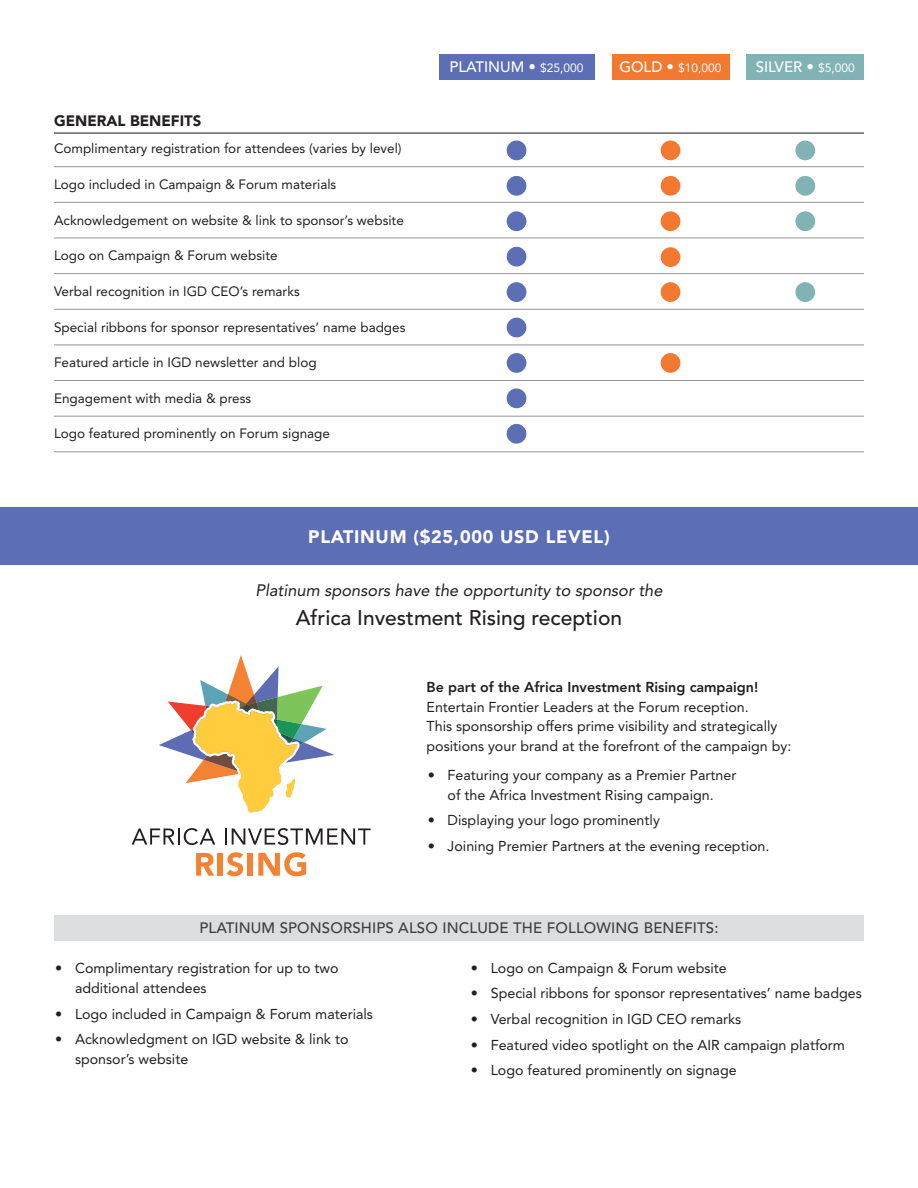
<style>
.page{position:relative;width:918px;height:1188px;background:#fff}
.page>*{position:absolute;margin:0;border:0;box-sizing:border-box;transform-origin:0 0}
.Feature{font:500 21px "Avenir";color:#231f20}
.level_head{font:900 18px "Avenir";letter-spacing:.04em;color:#fff}
.Spons_Op{font:italic 16.5px "Avenir";color:#231f20}
.Button_Head{font:500 15px "Avenir";letter-spacing:.01em;color:#3e3e3f}
.Button_Head-2{font:500 15px "Avenir";color:#fff}
.Head{font:900 15px "Avenir";color:#231f20}
.t1{font:14.25px/19.5px "Avenir";color:#231f20}
.Dash_List_Body{font:13.5px "Avenir";color:#231f20}
.Button_Head-3{font:12px "Avenir";color:#fff}
.s1{font-weight:400;font-size:12px}
.s2{font-weight:500;font-size:15px}
.s3{font-weight:800}
</style>
<div class="page">
<div style="left:0;top:508px;width:918px;height:57px;background:#5c6eb4"></div>
<div style="left:54px;top:915px;width:810px;height:26px;background:#dcdddf"></div>
<hr style="left:54px;top:132px;width:810px;height:2px;background:#636366">
<hr style="left:54px;top:166px;width:810px;height:1px;background:#939598">
<hr style="left:54px;top:202px;width:810px;height:1px;background:#939598">
<hr style="left:54px;top:238px;width:810px;height:1px;background:#939598">
<hr style="left:54px;top:273px;width:810px;height:1px;background:#939598">
<hr style="left:54px;top:309px;width:810px;height:1px;background:#939598">
<hr style="left:54px;top:345px;width:810px;height:1px;background:#939598">
<hr style="left:54px;top:380px;width:810px;height:1px;background:#939598">
<hr style="left:54px;top:416px;width:810px;height:1px;background:#939598">
<hr style="left:54px;top:451px;width:810px;height:1px;background:#939598">
<div style="left:795px;top:141px;width:20px;height:19px;background:#81b2b5;border-radius:50%"></div>
<div style="left:795px;top:176px;width:20px;height:20px;background:#81b2b5;border-radius:50%"></div>
<div style="left:795px;top:211px;width:20px;height:20px;background:#81b2b5;border-radius:50%"></div>
<div style="left:795px;top:282px;width:20px;height:20px;background:#81b2b5;border-radius:50%"></div>
<div style="left:507px;top:176px;width:19px;height:20px;background:#5c6eb4;border-radius:50%"></div>
<div style="left:507px;top:141px;width:19px;height:19px;background:#5c6eb4;border-radius:50%"></div>
<div style="left:507px;top:211px;width:19px;height:20px;background:#5c6eb4;border-radius:50%"></div>
<div style="left:507px;top:247px;width:19px;height:20px;background:#5c6eb4;border-radius:50%"></div>
<div style="left:507px;top:282px;width:19px;height:20px;background:#5c6eb4;border-radius:50%"></div>
<div style="left:507px;top:318px;width:19px;height:19px;background:#5c6eb4;border-radius:50%"></div>
<div style="left:507px;top:388px;width:19px;height:20px;background:#5c6eb4;border-radius:50%"></div>
<div style="left:507px;top:353px;width:19px;height:20px;background:#5c6eb4;border-radius:50%"></div>
<div style="left:507px;top:424px;width:19px;height:20px;background:#5c6eb4;border-radius:50%"></div>
<div style="left:661px;top:141px;width:19px;height:19px;background:#f37930;border-radius:50%"></div>
<div style="left:661px;top:176px;width:19px;height:20px;background:#f37930;border-radius:50%"></div>
<div style="left:661px;top:211px;width:19px;height:20px;background:#f37930;border-radius:50%"></div>
<div style="left:661px;top:247px;width:19px;height:20px;background:#f37930;border-radius:50%"></div>
<div style="left:661px;top:282px;width:19px;height:20px;background:#f37930;border-radius:50%"></div>
<div style="left:661px;top:353px;width:19px;height:20px;background:#f37930;border-radius:50%"></div>
<div style="left:439px;top:54px;width:155px;height:26px;background:#5c6eb4"></div>
<div style="left:612px;top:54px;width:117px;height:26px;background:#f37930"></div>
<div style="left:747px;top:54px;width:117px;height:26px;background:#81b2b5"></div>
<svg style="left:159px;top:655px;width:175px;height:158px"></svg>
<svg style="left:132px;top:828px;width:83px;height:17px"></svg>
<svg style="left:225px;top:828px;width:146px;height:17px"></svg>
<svg style="left:196px;top:853px;width:18px;height:23px"></svg>
<div style="left:218px;top:853px;width:5px;height:23px;background:#f48232"></div>
<svg style="left:227px;top:852px;width:16px;height:24px"></svg>
<div style="left:248px;top:853px;width:5px;height:23px;background:#f48232"></div>
<svg style="left:258px;top:852px;width:48px;height:24px"></svg>
<p class="Head" style="left:54px;top:112px;width:149px">GENERAL BENEFITS</p>
<p class="Dash_List_Body" style="left:54px;top:141px;width:349px">Complimentary registration for attendees (varies by level)</p>
<p class="Dash_List_Body" style="left:54px;top:176px;width:284px">Logo included in Campaign &amp; Forum materials</p>
<p class="Dash_List_Body" style="left:54px;top:212px;width:351px">Acknowledgement on website &amp; link to sponsor’s website</p>
<p class="Dash_List_Body" style="left:54px;top:248px;width:225px">Logo on Campaign &amp; Forum website</p>
<p class="Dash_List_Body" style="left:54px;top:283px;width:247px">Verbal recognition in IGD CEO’s remarks</p>
<p class="Dash_List_Body" style="left:54px;top:319px;width:353px">Special ribbons for sponsor representatives’ name badges</p>
<p class="Dash_List_Body" style="left:54px;top:355px;width:264px">Featured article in IGD newsletter and blog</p>
<p class="Dash_List_Body" style="left:54px;top:390px;width:199px">Engagement with media &amp; press</p>
<p class="Dash_List_Body" style="left:54px;top:426px;width:277px">Logo featured prominently on Forum signage</p>
<p class="Button_Head-2" style="left:450px;top:58px;width:135px">PLATINUM • <span class="s1">$25,000</span></p>
<p class="Button_Head-3" style="left:619px;top:61px;width:104px"><span class="s2">GOLD •</span> $10,000</p>
<p class="Button_Head-2" style="left:756px;top:58px;width:101px">SILVER • <span class="s1">$5,000</span></p>
<p class="level_head" style="left:308px;top:525px;width:303px">PLATINUM ($25,000 USD LEVEL)</p>
<p class="Spons_Op" style="left:255px;top:581px;width:409px">Platinum sponsors have the opportunity to sponsor the</p>
<p class="Feature" style="left:296px;top:605px;width:328px">Africa Investment Rising reception</p>
<p class="t1" style="left:427px;top:678px;width:366px"><span class="s3">Be part of the Africa Investment Rising campaign!<br></span>Entertain Frontier Leaders at the Forum reception.<br>This sponsorship offers prime visibility and strategically positions your brand at the forefront of the campaign by:</p>
<p class="t1" style="left:428px;top:765px;width:310px;line-height:20.2px;text-align:center">• Featuring your company as a Premier Partner of the Africa Investment Rising campaign.</p>
<p class="t1" style="left:428px;top:811px;width:234px">• Displaying your logo prominently</p>
<p class="t1" style="left:428px;top:836px;width:343px">• Joining Premier Partners at the evening reception.</p>
<p class="Button_Head" style="left:199px;top:919px;width:521px">PLATINUM SPONSORSHIPS ALSO INCLUDE THE FOLLOWING BENEFITS:</p>
<p class="t1" style="left:75px;top:958px;width:265px;line-height:20.2px;text-indent:-20px">• Complimentary registration for up to two additional attendees</p>
<p class="t1" style="left:55px;top:1004px;width:319px">• Logo included in Campaign &amp; Forum materials</p>
<p class="t1" style="left:75px;top:1029px;width:275px;line-height:20.2px;text-indent:-20px">• Acknowledgment on IGD website &amp; link to sponsor’s website</p>
<p class="t1" style="left:471px;top:958px;width:257px">• Logo on Campaign &amp; Forum website</p>
<p class="t1" style="left:471px;top:984px;width:392px">• Special ribbons for sponsor representatives’ name badges</p>
<p class="t1" style="left:471px;top:1009px;width:272px">• Verbal recognition in IGD CEO remarks</p>
<p class="t1" style="left:471px;top:1035px;width:376px">• Featured video spotlight on the AIR campaign platform</p>
<p class="t1" style="left:471px;top:1061px;width:267px">• Logo featured prominently on signage</p>
</div>
